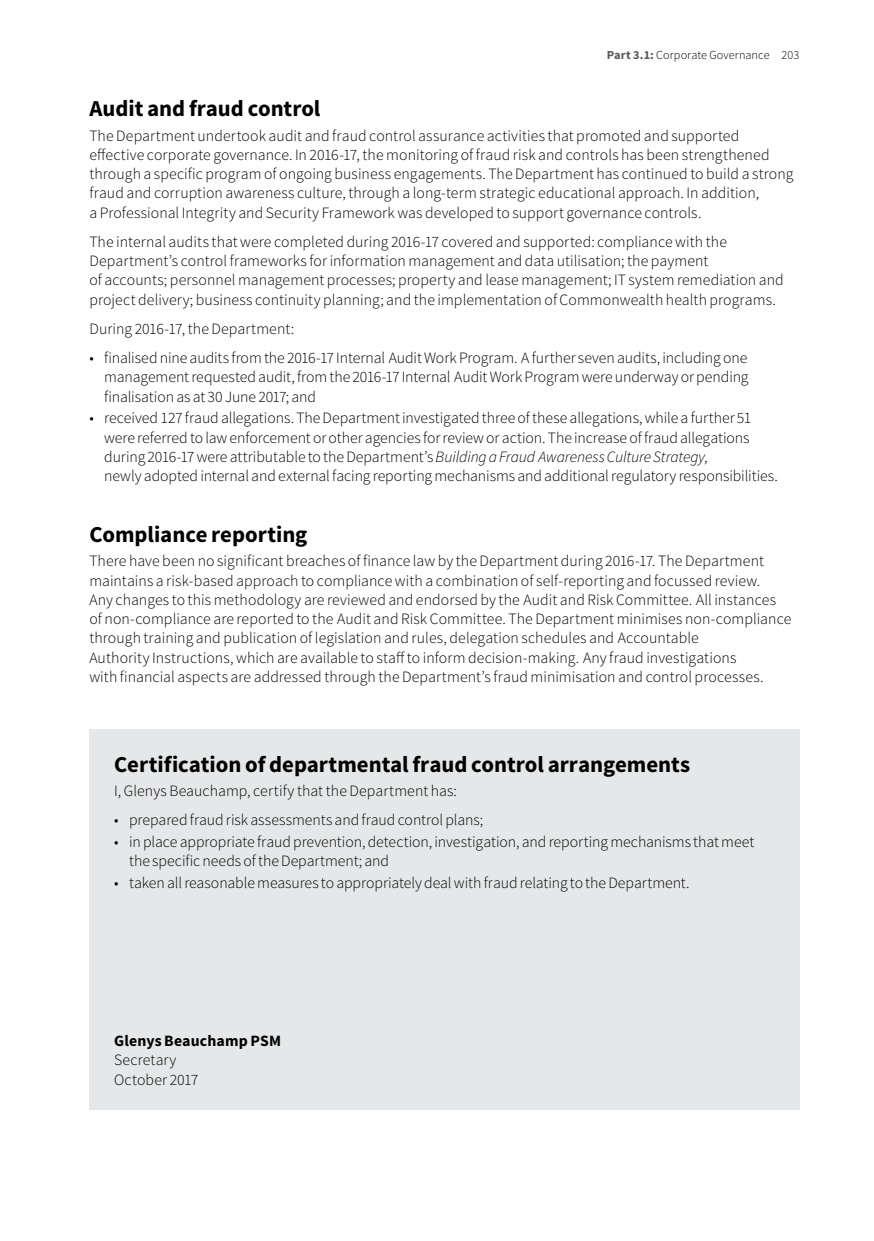
<style>
.page{position:relative;width:874px;height:1241px;background:#fff}
.page>*{position:absolute;margin:0;border:0;box-sizing:border-box;transform-origin:0 0}
.H2_not_in_TOC{font:700 22.75px "Source Sans Pro";color:#000}
.Body_text{font:300 15.75px/19.2px "Source Sans Pro";letter-spacing:.005em;color:#000}
.t1{font:300 12.25px "Source Sans Pro";letter-spacing:.005em;color:#000}
.s1{font-weight:700;color:#58595b}
.s2{font-style:italic}
.s3{font-weight:700}
</style>
<div class="page">
<div style="left:89px;top:729px;width:710px;height:381px;background:#e6e7e8"></div>
<p class="t1" style="left:606px;top:47px;width:194px"><span class="s1">Part 3.1:</span> Corporate Governance 203</p>
<h2 class="H2_not_in_TOC" style="left:89px;top:94px;width:232px">Audit and fraud control</h2>
<p class="Body_text" style="left:89px;top:126px;width:705px">The Department undertook audit and fraud control assurance activities that promoted and supported effective corporate governance. In 2016-17, the monitoring of fraud risk and controls has been strengthened through a specific program of ongoing business engagements. The Department has continued to build a strong fraud and corruption awareness culture, through a long-term strategic educational approach. In addition,<br>a Professional Integrity and Security Framework was developed to support governance controls.</p>
<p class="Body_text" style="left:89px;top:232px;width:695px">The internal audits that were completed during 2016-17 covered and supported: compliance with the Department’s control frameworks for information management and data utilisation; the payment<br>of accounts; personnel management processes; property and lease management; IT system remediation and project delivery; business continuity planning; and the implementation of Commonwealth health programs.</p>
<p class="Body_text" style="left:89px;top:319px;width:206px">During 2016-17, the Department:</p>
<p class="Body_text" style="left:104px;top:348px;width:645px;text-align:justify;text-indent:-15px">• finalised nine audits from the 2016-17 Internal Audit Work Program. A further seven audits, including one management requested audit, from the 2016-17 Internal Audit Work Program were underway or pending finalisation as at 30 June 2017; and</p>
<p class="Body_text" style="left:104px;top:408px;width:674px;text-indent:-15px">• received 127 fraud allegations. The Department investigated three of these allegations, while a further 51 were referred to law enforcement or other agencies for review or action. The increase of fraud allegations during 2016-17 were attributable to the Department’s <span class="s2">Building a Fraud Awareness Culture Strategy</span>,<br>newly adopted internal and external facing reporting mechanisms and additional regulatory responsibilities.</p>
<h2 class="H2_not_in_TOC" style="left:89px;top:520px;width:219px">Compliance reporting</h2>
<p class="Body_text" style="left:89px;top:551px;width:703px">There have been no significant breaches of finance law by the Department during 2016-17. The Department maintains a risk-based approach to compliance with a combination of self‑reporting and focussed review.<br>Any changes to this methodology are reviewed and endorsed by the Audit and Risk Committee. All instances of non-compliance are reported to the Audit and Risk Committee. The Department minimises non-compliance through training and publication of legislation and rules, delegation schedules and Accountable<br>Authority Instructions, which are available to staff to inform decision-making. Any fraud investigations<br>with financial aspects are addressed through the Department’s fraud minimisation and control processes.</p>
<h2 class="H2_not_in_TOC" style="left:114px;top:749px;width:577px">Certification of departmental fraud control arrangements</h2>
<p class="Body_text" style="left:114px;top:781px;width:344px">I, Glenys Beauchamp, certify that the Department has:</p>
<p class="Body_text" style="left:114px;top:810px;width:370px">• prepared fraud risk assessments and fraud control plans;</p>
<p class="Body_text" style="left:129px;top:831px;width:626px;text-indent:-15px">• in place appropriate fraud prevention, detection, investigation, and reporting mechanisms that meet the specific needs of the Department; and</p>
<p class="Body_text" style="left:114px;top:872px;width:576px">• taken all reasonable measures to appropriately deal with fraud relating to the Department.</p>
<p class="Body_text" style="left:114px;top:1031px;width:168px"><span class="s3">Glenys Beauchamp PSM<br></span>Secretary<br>October 2017</p>
</div>
